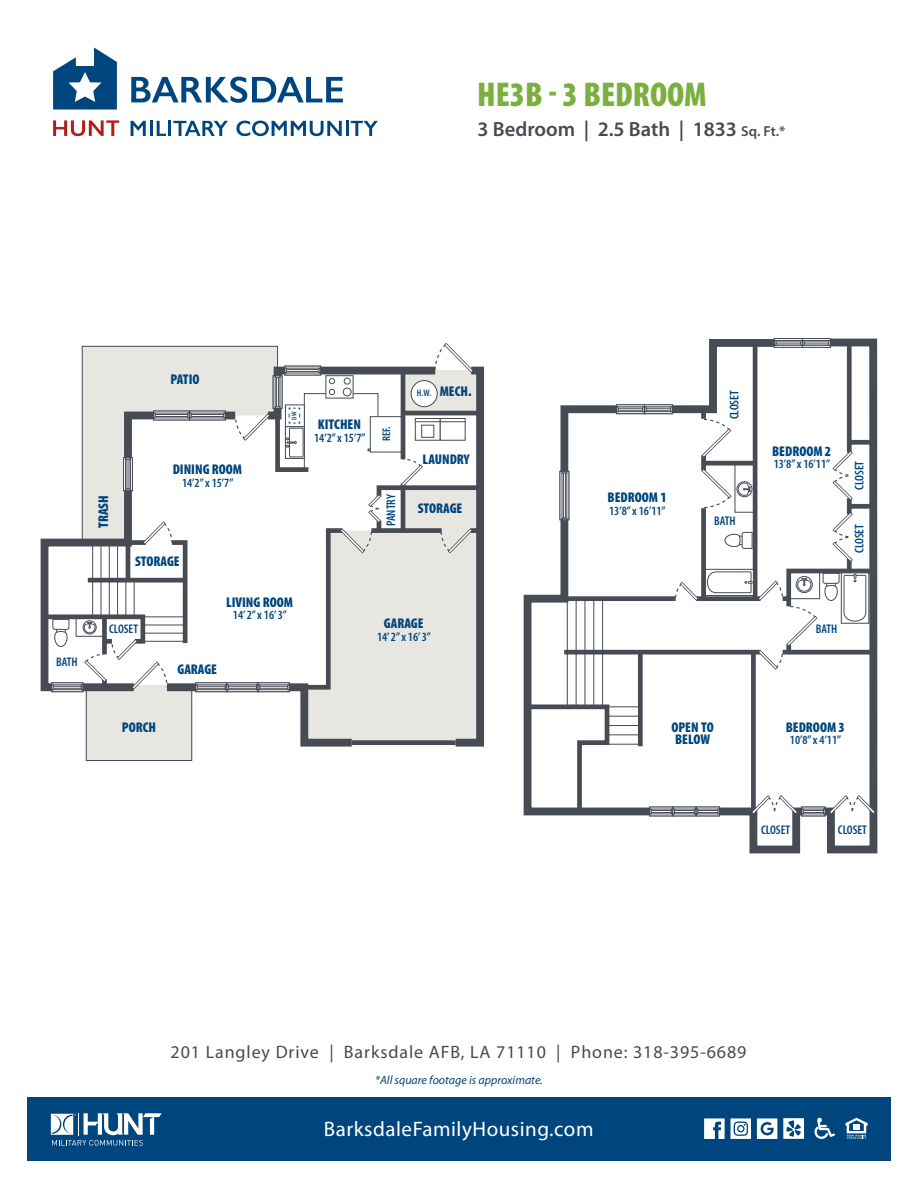
<style>
.page{position:relative;width:918px;height:1188px;background:#fff}
.page>*{position:absolute;margin:0;border:0;box-sizing:border-box;transform-origin:0 0}
.t1{font:900 condensed 34.5px "Myriad Pro";color:#7bb03f}
.t2{font:21px "Myriad Pro";letter-spacing:.025em;color:#fff}
.t3{font:600 20.55px "Myriad Pro";color:#464b54}
.t4{font:18px "Myriad Pro";letter-spacing:.05em;color:#464b54}
.t5{font:900 condensed 14.1px/12.6px "Myriad Pro";color:#00467e}
.t6{font:600 condensed 12.6px "Myriad Pro";color:#00467e}
.t7{font:italic 12px "Myriad Pro";color:#00467e}
.t8{font:600 condensed 11.1px "Myriad Pro";color:#00467e}
.t9{font:600 condensed 9.45px "Myriad Pro";color:#00467e}
.t10{font:600 condensed 6.9px "Myriad Pro";color:#00467e}
.s1{font-size:14.4px}
</style>
<div class="page">
<svg style="left:53px;top:120px;width:66px;height:16px"></svg>
<svg style="left:131px;top:121px;width:15px;height:15px"></svg>
<hr style="left:150px;top:121px;width:3px;height:15px;background:#00467e">
<svg style="left:157px;top:121px;width:9px;height:15px"></svg>
<hr style="left:168px;top:121px;width:3px;height:15px;background:#00467e">
<svg style="left:173px;top:121px;width:55px;height:15px"></svg>
<svg style="left:236px;top:121px;width:106px;height:15px"></svg>
<hr style="left:346px;top:121px;width:3px;height:15px;background:#00467e">
<svg style="left:351px;top:121px;width:27px;height:15px"></svg>
<svg style="left:53px;top:48px;width:64px;height:62px"></svg>
<svg style="left:131px;top:77px;width:212px;height:26px"></svg>
<div style="left:560px;top:471px;width:9px;height:49px;background:#9b9ea3"></div>
<hr style="left:560px;top:471px;width:2px;height:49px;background:#fff">
<div style="left:566px;top:471px;width:3px;height:49px;background:#fff;border:1px solid #464b54"></div>
<div style="left:563px;top:472px;width:3px;height:47px;background:#fff;border:1px solid #464b54"></div>
<div style="left:649px;top:807px;width:24px;height:9px;background:#91949a"></div>
<hr style="left:649px;top:814px;width:24px;height:2px;background:#fff">
<hr style="left:649px;top:807px;width:24px;height:2px;background:#fff">
<div style="left:651px;top:810px;width:21px;height:3px;background:#fff;border:1px solid #464b54"></div>
<div style="left:644px;top:404px;width:29px;height:10px;background:#a2a5a9"></div>
<div style="left:644px;top:411px;width:29px;height:3px;background:#fff;border:1px solid #464b54"></div>
<div style="left:644px;top:404px;width:29px;height:3px;background:#fff;border:1px solid #464b54"></div>
<div style="left:646px;top:408px;width:25px;height:3px;background:#fff;border:1px solid #464b54"></div>
<div style="left:616px;top:404px;width:29px;height:10px;background:#a2a5a9"></div>
<div style="left:616px;top:411px;width:29px;height:3px;background:#fff;border:1px solid #464b54"></div>
<div style="left:616px;top:404px;width:29px;height:3px;background:#fff;border:1px solid #464b54"></div>
<div style="left:618px;top:408px;width:25px;height:3px;background:#fff;border:1px solid #464b54"></div>
<svg style="left:643px;top:406px;width:3px;height:6px"></svg>
<svg style="left:559px;top:404px;width:65px;height:75px"></svg>
<div style="left:564px;top:650px;width:196px;height:5px;background:#464b54"></div>
<svg style="left:523px;top:512px;width:134px;height:305px"></svg>
<div style="left:638px;top:652px;width:5px;height:94px;background:#464b54"></div>
<div style="left:564px;top:596px;width:112px;height:5px;background:#464b54"></div>
<hr style="left:567px;top:599px;width:1px;height:108px;background:#464b54">
<hr style="left:576px;top:599px;width:1px;height:108px;background:#464b54">
<hr style="left:585px;top:599px;width:1px;height:108px;background:#464b54">
<hr style="left:593px;top:599px;width:1px;height:108px;background:#464b54">
<hr style="left:602px;top:599px;width:1px;height:108px;background:#464b54">
<hr style="left:607px;top:706px;width:33px;height:1px;background:#464b54">
<hr style="left:607px;top:716px;width:33px;height:1px;background:#464b54">
<hr style="left:607px;top:725px;width:33px;height:1px;background:#464b54">
<hr style="left:607px;top:734px;width:33px;height:1px;background:#464b54">
<hr style="left:607px;top:744px;width:33px;height:1px;background:#464b54">
<svg style="left:665px;top:338px;width:213px;height:516px"></svg>
<svg style="left:40px;top:343px;width:444px;height:418px"></svg>
<div style="left:27px;top:1098px;width:864px;height:63px;background:#00467e"></div>
<svg style="left:51px;top:1113px;width:111px;height:33px"></svg>
<svg style="left:845px;top:1118px;width:23px;height:21px"></svg>
<svg style="left:815px;top:1118px;width:20px;height:21px"></svg>
<svg style="left:704px;top:1118px;width:21px;height:21px"></svg>
<svg style="left:757px;top:1118px;width:20px;height:21px"></svg>
<svg style="left:731px;top:1118px;width:20px;height:21px"></svg>
<svg style="left:783px;top:1118px;width:21px;height:21px"></svg>
<h1 class="t1" style="left:477px;top:73px;width:231px">HE3B - 3 BEDROOM</h1>
<h3 class="t3" style="left:477px;top:116px;width:310px">3 Bedroom | 2.5 Bath | 1833 <span class="s1">Sq. Ft.*</span></h3>
<p class="t6" style="left:56px;top:654px;width:23px">BATH</p>
<p class="t5" style="left:97px;top:528px;width:34px;rotate:-90deg">TRASH</p>
<p class="t5" style="left:171px;top:373px;width:30px">PATIO</p>
<p class="t5" style="left:173px;top:463px;width:71px">DINING ROOM</p>
<p class="t6" style="left:182px;top:475px;width:53px">14’2” x 15’7”</p>
<p class="t5" style="left:135px;top:554px;width:46px">STORAGE</p>
<p class="t10" style="left:290px;top:420px;width:9px;rotate:-90deg">DW</p>
<p class="t5" style="left:226px;top:595px;width:68px">LIVING ROOM</p>
<p class="t6" style="left:233px;top:607px;width:55px">14’ 2” x 16’ 3”</p>
<p class="t6" style="left:109px;top:621px;width:31px">CLOSET</p>
<p class="t5" style="left:177px;top:663px;width:41px">GARAGE</p>
<p class="t5" style="left:318px;top:418px;width:45px">KITCHEN</p>
<p class="t6" style="left:314px;top:430px;width:53px">14’2” x 15’7”</p>
<p class="t8" style="left:380px;top:441px;width:16px;rotate:-90deg">REF.</p>
<p class="t6" style="left:383px;top:526px;width:33px;rotate:-90deg">PANTRY</p>
<p class="t9" style="left:417px;top:387px;width:16px">H.W.</p>
<p class="t5" style="left:440px;top:384px;width:33px">MECH.</p>
<p class="t5" style="left:423px;top:453px;width:49px">LAUNDRY</p>
<p class="t5" style="left:418px;top:502px;width:46px">STORAGE</p>
<p class="t5" style="left:384px;top:617px;width:41px">GARAGE</p>
<p class="t6" style="left:377px;top:629px;width:55px">14’ 2” x 16’ 3”</p>
<p class="t5" style="left:122px;top:720px;width:36px">PORCH</p>
<p class="t5" style="left:608px;top:491px;width:61px">BEDROOM 1</p>
<p class="t6" style="left:609px;top:503px;width:58px">13’8” x 16’11”</p>
<p class="t6" style="left:726px;top:419px;width:31px;rotate:-90deg">CLOSET</p>
<p class="t6" style="left:714px;top:514px;width:23px">BATH</p>
<p class="t5" style="left:772px;top:444px;width:61px">BEDROOM 2</p>
<p class="t6" style="left:774px;top:456px;width:58px">13’8” x 16’11”</p>
<p class="t6" style="left:852px;top:490px;width:31px;rotate:-90deg">CLOSET</p>
<p class="t6" style="left:852px;top:553px;width:31px;rotate:-90deg">CLOSET</p>
<p class="t6" style="left:816px;top:621px;width:23px">BATH</p>
<p class="t5" style="left:671px;top:720px;width:44px">OPEN TO<br>BELOW</p>
<p class="t5" style="left:786px;top:720px;width:61px">BEDROOM 3</p>
<p class="t6" style="left:790px;top:732px;width:53px">10’8” x 4’11”</p>
<p class="t6" style="left:761px;top:822px;width:31px">CLOSET</p>
<p class="t6" style="left:838px;top:822px;width:31px">CLOSET</p>
<h3 class="t4" style="left:171px;top:1041px;width:577px">201 Langley Drive | Barksdale AFB, LA 71110 | Phone: 318-395-6689</h3>
<p class="t7" style="left:375px;top:1072px;width:169px">*All square footage is approximate.</p>
<h2 class="t2" style="left:324px;top:1116px;width:271px">BarksdaleFamilyHousing.com</h2>
</div>
